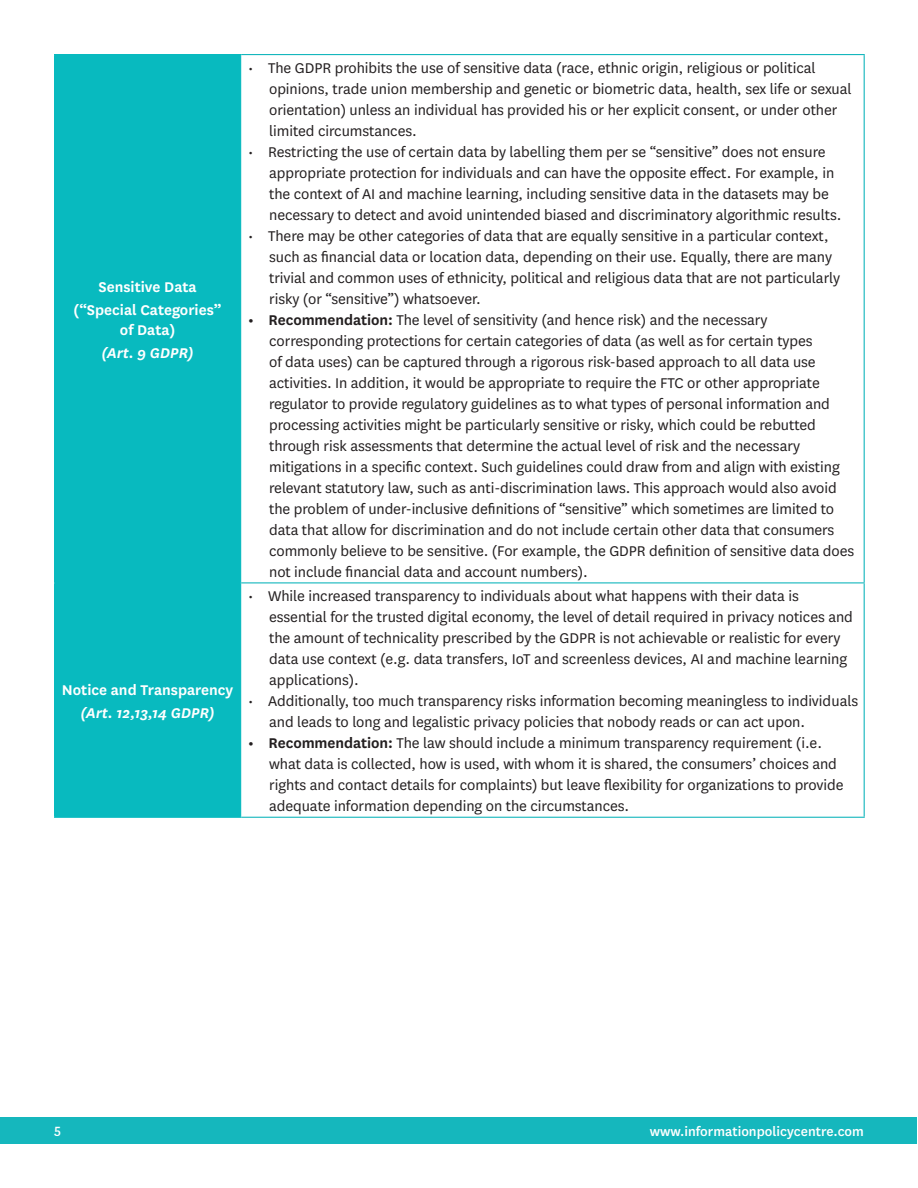
<style>
.page{position:relative;width:918px;height:1188px;background:#fff}
.page>*{position:absolute;margin:0;border:0;box-sizing:border-box;transform-origin:0 0}
.t1{font:16.5px/21px "National";letter-spacing:-.005em;color:#231f20}
._02__Head_Level_Two{font:600 16.5px/20.2px "National";color:#fff;text-align:center}
._02__Head_Level_Two-2{font:italic 600 16.5px "National";color:#fff}
._03__Body{font:500 15px "National";color:#fff}
.s1{font-weight:600}
</style>
<div class="page">
<div style="left:55px;top:55px;width:185px;height:762px;background:#08babf"></div>
<hr style="left:241px;top:54px;width:624px;height:1px;background:#15b7bd">
<hr style="left:864px;top:55px;width:1px;height:527px;background:#15b7bd">
<hr style="left:241px;top:582px;width:624px;height:1px;background:#15b7bd">
<hr style="left:864px;top:583px;width:1px;height:234px;background:#15b7bd">
<hr style="left:241px;top:817px;width:624px;height:1px;background:#15b7bd">
<hr style="left:54px;top:54px;width:187px;height:1px;background:#08babf">
<hr style="left:54px;top:55px;width:1px;height:527px;background:#08babf">
<hr style="left:240px;top:55px;width:1px;height:527px;background:#08babf">
<hr style="left:54px;top:582px;width:187px;height:1px;background:#08babf">
<hr style="left:54px;top:583px;width:1px;height:234px;background:#08babf">
<hr style="left:240px;top:583px;width:1px;height:234px;background:#08babf">
<hr style="left:54px;top:817px;width:187px;height:1px;background:#08babf">
<div style="left:1px;top:1117px;width:916px;height:27px;background:#15b7bd"></div>
<p class="_02__Head_Level_Two" style="left:98px;top:276px;width:100px">Sensitive Data</p>
<p class="_02__Head_Level_Two" style="left:74px;top:299px;width:149px">(“Special Categories” of Data)</p>
<p class="_02__Head_Level_Two-2" style="left:101px;top:342px;width:94px">(Art. 9 GDPR)</p>
<p class="_02__Head_Level_Two" style="left:62px;top:679px;width:173px">Notice and Transparency</p>
<p class="_02__Head_Level_Two-2" style="left:80px;top:702px;width:136px">(Art. 12,13,14 GDPR)</p>
<p class="t1" style="left:269px;top:57px;width:584px;text-indent:-21px">• The GDPR prohibits the use of sensitive data (race, ethnic origin, religious or political opinions, trade union membership and genetic or biometric data, health, sex life or sexual orientation) unless an individual has provided his or her explicit consent, or under other limited circumstances.</p>
<p class="t1" style="left:269px;top:141px;width:574px;text-indent:-21px">• Restricting the use of certain data by labelling them per se “sensitive” does not ensure appropriate protection for individuals and can have the opposite effect. For example, in the context of AI and machine learning, including sensitive data in the datasets may be necessary to detect and avoid unintended biased and discriminatory algorithmic results.</p>
<p class="t1" style="left:269px;top:225px;width:572px;text-indent:-21px">• There may be other categories of data that are equally sensitive in a particular context, such as financial data or location data, depending on their use. Equally, there are many trivial and common uses of ethnicity, political and religious data that are not particularly risky (or “sensitive”) whatsoever.</p>
<p class="t1" style="left:269px;top:309px;width:587px;text-indent:-21px"><span class="s1">• Recommendation:</span> The level of sensitivity (and hence risk) and the necessary corresponding protections for certain categories of data (as well as for certain types<br>of data uses) can be captured through a rigorous risk-based approach to all data use activities. In addition, it would be appropriate to require the FTC or other appropriate regulator to provide regulatory guidelines as to what types of personal information and processing activities might be particularly sensitive or risky, which could be rebutted through risk assessments that determine the actual level of risk and the necessary mitigations in a specific context. Such guidelines could draw from and align with existing relevant statutory law, such as anti-discrimination laws. This approach would also avoid the problem of under-inclusive definitions of “sensitive” which sometimes are limited to data that allow for discrimination and do not include certain other data that consumers commonly believe to be sensitive. (For example, the GDPR definition of sensitive data does not include financial data and account numbers).</p>
<p class="t1" style="left:269px;top:585px;width:585px;text-indent:-21px">• While increased transparency to individuals about what happens with their data is essential for the trusted digital economy, the level of detail required in privacy notices and the amount of technicality prescribed by the GDPR is not achievable or realistic for every data use context (e.g. data transfers, IoT and screenless devices, AI and machine learning applications).</p>
<p class="t1" style="left:269px;top:690px;width:591px;text-indent:-21px">• Additionally, too much transparency risks information becoming meaningless to individuals and leads to long and legalistic privacy policies that nobody reads or can act upon.</p>
<p class="t1" style="left:269px;top:732px;width:576px;text-indent:-21px"><span class="s1">• Recommendation:</span> The law should include a minimum transparency requirement (i.e. what data is collected, how is used, with whom it is shared, the consumers’ choices and rights and contact details for complaints) but leave flexibility for organizations to provide adequate information depending on the circumstances.</p>
<p class="_03__Body" style="left:54px;top:1119px;width:8px">5</p>
<p class="_03__Body" style="left:650px;top:1122px;width:216px">www.informationpolicycentre.com</p>
</div>
